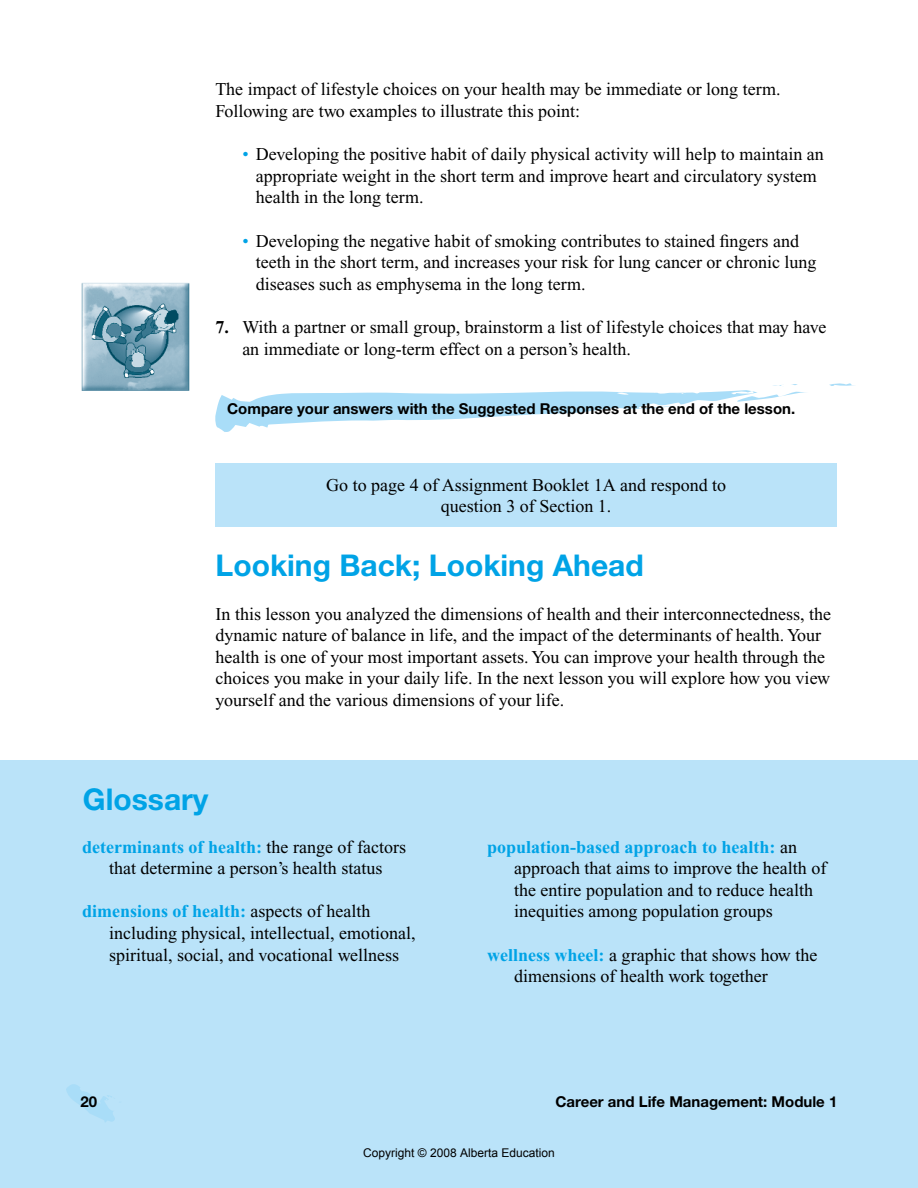
<style>
.page{position:relative;width:918px;height:1188px;background:#fff}
.page>*{position:absolute;margin:0;border:0;box-sizing:border-box;transform-origin:0 0}
.t1{font:700 30px "Helvetica Neue";color:#00a3e6}
.t2{font:18px/21.6px "Times New Roman";color:#000}
.t3{font:700 15px "Helvetica Neue";color:#000}
.t4{font:12px "Arial";color:#000}
.s1{color:#00a3e6}
.s2{font-weight:700}
.s3{font-weight:700;color:#00a3e6}
</style>
<div class="page">
<div style="left:0;top:760px;width:918px;height:428px;background:#bae3f9"></div>
<svg style="left:66px;top:1085px;width:49px;height:37px"></svg>
<img style="left:81px;top:283px;width:108px;height:108px">
<svg style="left:829px;top:383px;width:26px;height:3px"></svg>
<svg style="left:215px;top:384px;width:591px;height:48px"></svg>
<div style="left:215px;top:463px;width:622px;height:64px;background:#bae3f9"></div>
<p class="t2" style="left:215px;top:79px;width:567px">The impact of lifestyle choices on your health may be immediate or long term.<br>Following are two examples to illustrate this point:</p>
<p class="t2" style="left:256px;top:144px;width:570px;text-indent:-14px"><span class="s1">•</span> Developing the positive habit of daily physical activity will help to maintain an appropriate weight in the short term and improve heart and circulatory system health in the long term.</p>
<p class="t2" style="left:256px;top:230px;width:562px;text-indent:-14px"><span class="s1">•</span> Developing the negative habit of smoking contributes to stained fingers and teeth in the short term, and increases your risk for lung cancer or chronic lung diseases such as emphysema in the long term.</p>
<p class="t2" style="left:242px;top:316px;width:586px;text-indent:-27px"><span class="s2">7.</span> With a partner or small group, brainstorm a list of lifestyle choices that may have an immediate or long-term effect on a person’s health.</p>
<p class="t3" style="left:227px;top:400px;width:570px">Compare your answers with the Suggested Responses at the end of the lesson.</p>
<p class="t2" style="left:326px;top:474px;width:401px;text-align:center">Go to page 4 of Assignment Booklet 1A and respond to question 3 of Section 1.</p>
<h1 class="t1" style="left:216px;top:547px;width:430px">Looking Back; Looking Ahead</h1>
<p class="t2" style="left:216px;top:603px;width:617px">In this lesson you analyzed the dimensions of health and their interconnectedness, the dynamic nature of balance in life, and the impact of the determinants of health. Your health is one of your most important assets. You can improve your health through the choices you make in your daily life. In the next lesson you will explore how you view yourself and the various dimensions of your life.</p>
<h1 class="t1" style="left:83px;top:781px;width:127px">Glossary</h1>
<p class="t2" style="left:82px;top:836px;width:326px;text-align:center"><span class="s3">determinants of health:</span> the range of factors that determine a person’s health status</p>
<p class="t2" style="left:109px;top:901px;width:308px;text-indent:-27px"><span class="s3">dimensions of health:</span> aspects of health including physical, intellectual, emotional, spiritual, social, and vocational wellness</p>
<p class="t2" style="left:514px;top:836px;width:314px;text-indent:-27px"><span class="s3">population-based approach to health:</span> an approach that aims to improve the health of the entire population and to reduce health inequities among population groups</p>
<p class="t2" style="left:514px;top:944px;width:305px;text-indent:-27px"><span class="s3">wellness wheel:</span> a graphic that shows how the dimensions of health work together</p>
<p class="t3" style="left:81px;top:1092px;width:18px">20</p>
<p class="t3" style="left:555px;top:1092px;width:283px">Career and Life Management: Module 1</p>
<p class="t4" style="left:363px;top:1145px;width:193px">Copyright © 2008 Alberta Education</p>
</div>
